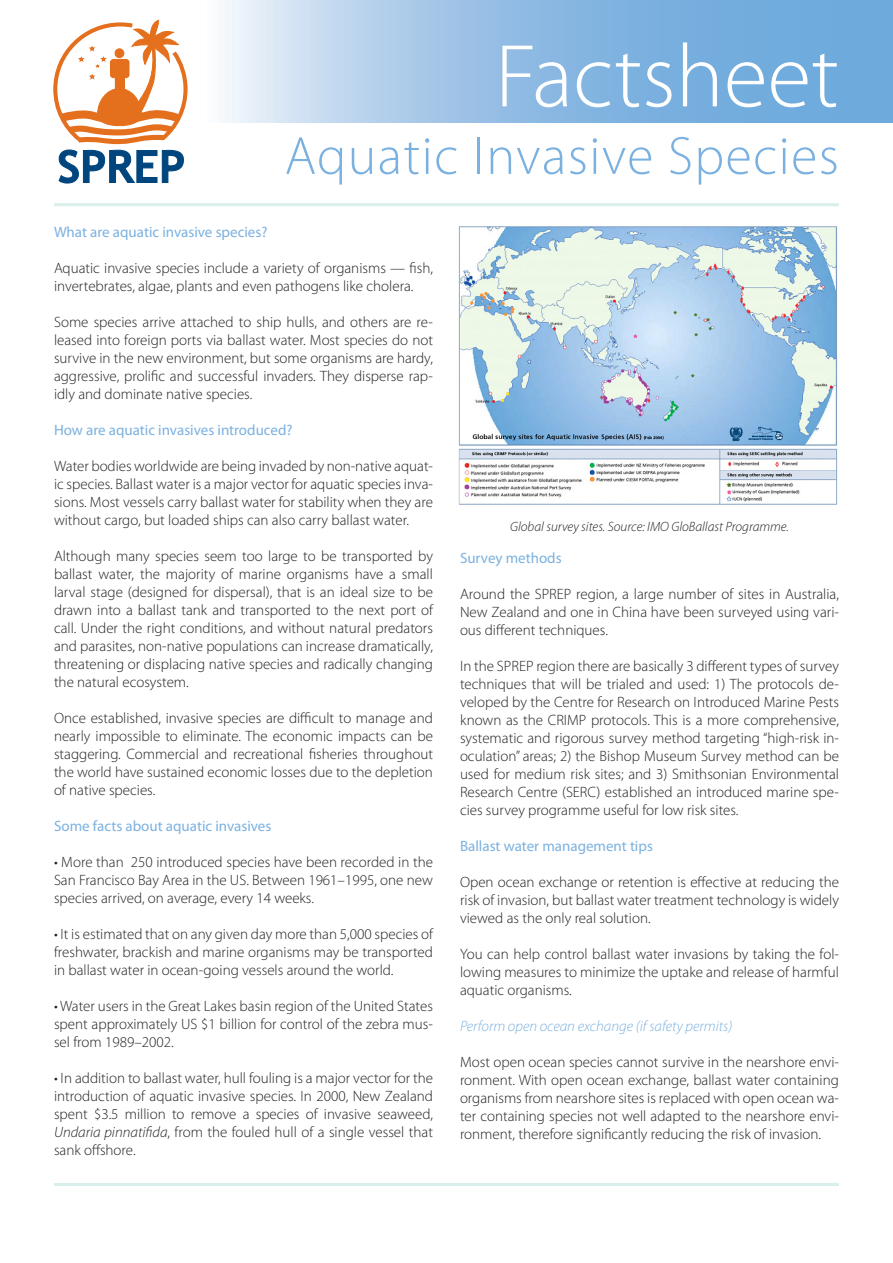
<style>
.page{position:relative;width:893px;height:1263px;background:#fff}
.page>*{position:absolute;margin:0;border:0;box-sizing:border-box;transform-origin:0 0}
.t1{font:300 90px "Myriad Pro";color:#fff}
.t2{font:300 54px "Myriad Pro";letter-spacing:.025em;color:#7bb1e0}
.Body_Text{font:300 15px/18px "Myriad Pro";color:#231f20;text-align:justify}
.Body_Head{font:300 15px/18px "Myriad Pro";color:#231f20}
.Body_Head-2{font:15px "Myriad Pro";color:#7bb1e0}
.Body_Subhead{font:italic 300 15px "Myriad Pro";color:#7bb1e0}
.t3{font:italic 300 13.5px "Myriad Pro";color:#231f20}
.s1{font-style:italic}
</style>
<div class="page">
<svg style="left:158px;top:0;width:735px;height:122px;background:#9bc3e6"></svg>
<hr style="left:54px;top:203px;width:785px;height:3px;background:#d9efec">
<hr style="left:54px;top:1183px;width:785px;height:3px;background:#d9efec">
<svg style="left:53px;top:20px;width:137px;height:164px"></svg>
<img style="left:458px;top:226px;width:380px;height:279px">
<p class="t1" style="left:495px;top:22px;width:345px">Factsheet</p>
<p class="t2" style="left:285px;top:123px;width:556px">Aquatic Invasive Species</p>
<p class="Body_Head-2" style="left:54px;top:223px;width:215px">What are aquatic invasive species?</p>
<p class="Body_Head" style="left:54px;top:259px;width:380px">Aquatic invasive species include a variety of organisms — fish, invertebrates, algae, plants and even pathogens like cholera.</p>
<p class="Body_Head" style="left:54px;top:313px;width:380px;text-align:justify">Some species arrive attached to ship hulls, and others are re&shy;leased into foreign ports via ballast water. Most species do not survive in the new environment, but some organisms are hardy, aggressive, prolific and successful invaders. They disperse rap&shy;idly and dominate native species.</p>
<p class="Body_Head-2" style="left:54px;top:421px;width:240px">How are aquatic invasives introduced?</p>
<p class="Body_Text" style="left:54px;top:457px;width:380px">Water bodies worldwide are being invaded by non-native aquat&shy;ic species. Ballast water is a major vector for aquatic species inva&shy;sions. Most vessels carry ballast water for stability when they are without cargo, but loaded ships can also carry ballast water.</p>
<p class="Body_Text" style="left:54px;top:547px;width:381px">Although many species seem too large to be transported by ballast water, the majority of marine organisms have a small larval stage (designed for dispersal), that is an ideal size to be drawn into a ballast tank and transported to the next port of call. Under the right conditions, and without natural predators and parasites, non-native populations can increase dramatically, threatening or displacing native species and radically changing the natural ecosystem.</p>
<p class="Body_Text" style="left:54px;top:709px;width:380px">Once established, invasive species are difficult to manage and nearly impossible to eliminate. The economic impacts can be staggering. Commercial and recreational fisheries throughout the world have sustained economic losses due to the depletion of native species.</p>
<p class="Body_Head-2" style="left:54px;top:817px;width:219px">Some facts about aquatic invasives</p>
<p class="Body_Text" style="left:54px;top:853px;width:381px">• More than 250 introduced species have been recorded in the San Francisco Bay Area in the US. Between 1961–1995, one new species arrived, on average, every 14 weeks.</p>
<p class="Body_Text" style="left:54px;top:925px;width:381px">• It is estimated that on any given day more than 5,000 species of freshwater, brackish and marine organisms may be transported in ballast water in ocean-going vessels around the world.</p>
<p class="Body_Text" style="left:54px;top:997px;width:380px">• Water users in the Great Lakes basin region of the United States spent approximately US $1 billion for control of the zebra mus&shy;sel from 1989–2002.</p>
<p class="Body_Text" style="left:54px;top:1069px;width:381px">• In addition to ballast water, hull fouling is a major vector for the introduction of aquatic invasive species. In 2000, New Zealand spent $3.5 million to remove a species of invasive seaweed, <span class="s1">Undaria pinnatifida</span>, from the fouled hull of a single vessel that sank offshore.</p>
<p class="t3" style="left:510px;top:518px;width:280px">Global survey sites. Source: IMO GloBallast Programme.</p>
<p class="Body_Head-2" style="left:460px;top:549px;width:103px">Survey methods</p>
<p class="Body_Text" style="left:460px;top:585px;width:380px">Around the SPREP region, a large number of sites in Australia, New Zealand and one in China have been surveyed using vari&shy;ous different techniques.</p>
<p class="Body_Text" style="left:460px;top:657px;width:381px">In the SPREP region there are basically 3 different types of survey techniques that will be trialed and used: 1) The protocols de&shy;veloped by the Centre for Research on Introduced Marine Pests known as the CRIMP protocols. This is a more comprehensive, systematic and rigorous survey method targeting “high-risk in&shy;oculation” areas; 2) the Bishop Museum Survey method can be used for medium risk sites; and 3) Smithsonian Environmental Research Centre (SERC) established an introduced marine spe&shy;cies survey programme useful for low risk sites.</p>
<p class="Body_Head-2" style="left:460px;top:837px;width:194px">Ballast water management tips</p>
<p class="Body_Text" style="left:460px;top:873px;width:380px">Open ocean exchange or retention is effective at reducing the risk of invasion, but ballast water treatment technology is widely viewed as the only real solution.</p>
<p class="Body_Text" style="left:460px;top:945px;width:380px">You can help control ballast water invasions by taking the fol&shy;lowing measures to minimize the uptake and release of harmful aquatic organisms.</p>
<p class="Body_Subhead" style="left:460px;top:1017px;width:274px">Perform open ocean exchange (if safety permits)</p>
<p class="Body_Text" style="left:460px;top:1053px;width:380px">Most open ocean species cannot survive in the nearshore envi&shy;ronment. With open ocean exchange, ballast water containing organisms from nearshore sites is replaced with open ocean wa&shy;ter containing species not well adapted to the nearshore envi&shy;ronment, therefore significantly reducing the risk of invasion.</p>
</div>
